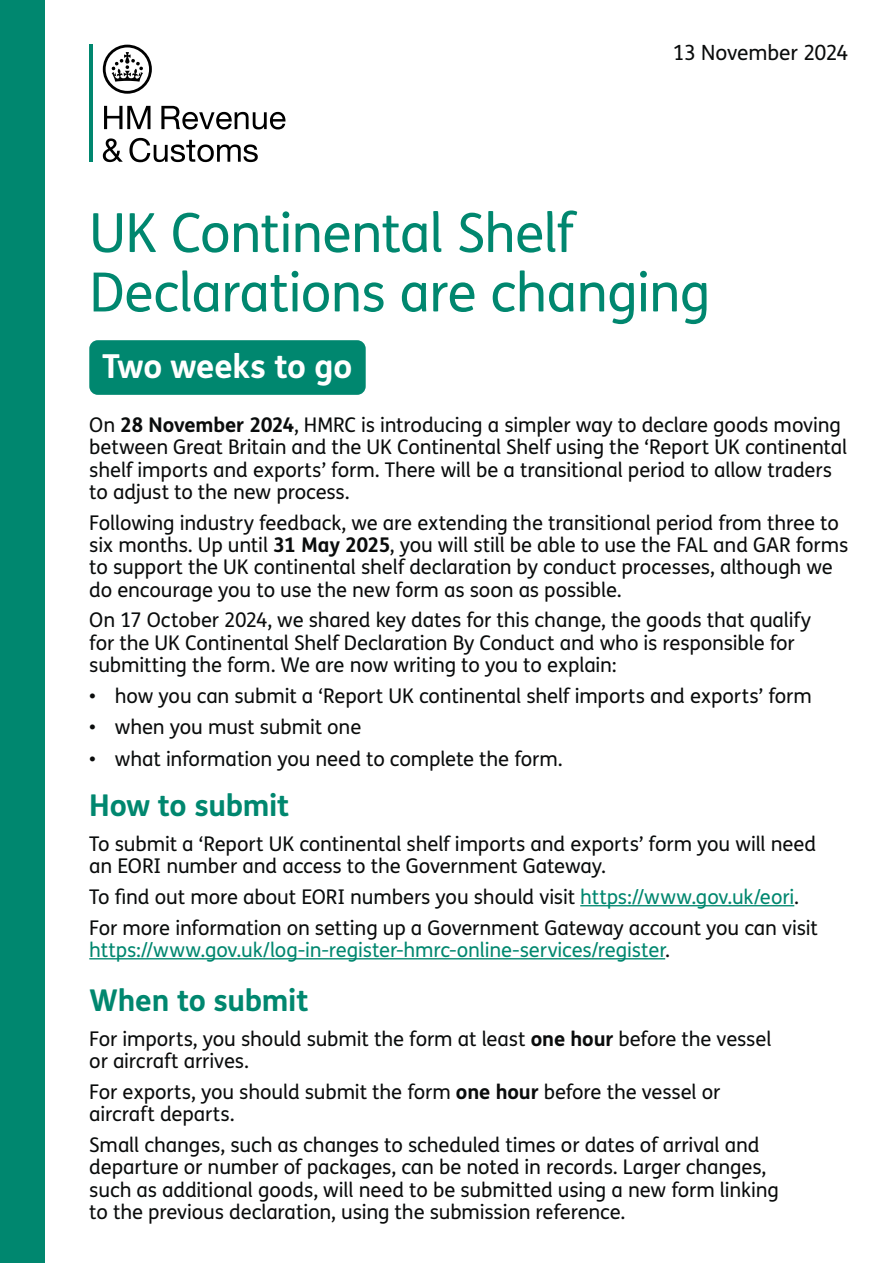
<style>
.page{position:relative;width:893px;height:1263px;background:#fff}
.page>*{position:absolute;margin:0;border:0;box-sizing:border-box;transform-origin:0 0}
.Heading_VI{font:54px/59.4px "FS Me Pro";letter-spacing:-.015em;color:#00876f}
.Subhead_VI{font:700 33px "FS Me Pro";letter-spacing:-.01em;color:#fff}
.Subhead_VI-2{font:700 30px "FS Me Pro";letter-spacing:-.01em;color:#00876f}
.Heading_VI-2{font:700 30px "FS Me Pro";letter-spacing:-.01em;color:#00876f}
.Bodycopy_VI{font:21px "FS Me Pro";letter-spacing:-.01em;color:#0a0c0c}
.Bodycopy_VI-2{font:20.25px/22.4px "FS Me Pro";letter-spacing:-.005em;color:#0a0c0c}
.Bullets{font:20.25px "FS Me Pro";letter-spacing:-.005em;color:#0a0c0c}
.s1{font-weight:700}
.s2{color:#00876f}
</style>
<div class="page">
<div style="left:0;top:0;width:45px;height:1263px;background:#00876f"></div>
<svg style="left:103px;top:45px;width:49px;height:49px"></svg>
<svg style="left:104px;top:106px;width:46px;height:23px"></svg>
<svg style="left:161px;top:106px;width:125px;height:23px"></svg>
<svg style="left:103px;top:138px;width:20px;height:24px"></svg>
<svg style="left:129px;top:138px;width:129px;height:24px"></svg>
<hr style="left:89px;top:45px;width:3px;height:117px;background:#00876f">
<div style="left:89px;top:340px;width:277px;height:55px;background:#00876f;border-radius:9px"></div>
<hr style="left:580px;top:905px;width:214px;height:1px;background:#00876f">
<hr style="left:89px;top:958px;width:576px;height:1px;background:#00876f">
<p class="Bodycopy_VI" style="left:673px;top:39px;width:177px">13 November 2024</p>
<h1 class="Heading_VI" style="left:89px;top:202px;width:623px">UK Continental Shelf<br>Declarations are changing</h1>
<p class="Subhead_VI" style="left:102px;top:340px;width:252px">Two weeks to go</p>
<p class="Bodycopy_VI-2" style="left:89px;top:413px;width:759px">On <span class="s1">28 November 2024</span>, HMRC is introducing a simpler way to declare goods moving between Great Britain and the UK Continental Shelf using the ‘Report UK continental shelf imports and exports’ form. There will be a transitional period to allow traders to adjust to the new process.</p>
<p class="Bodycopy_VI-2" style="left:89px;top:511px;width:760px">Following industry feedback, we are extending the transitional period from three to six months. Up until <span class="s1">31 May 2025</span>, you will still be able to use the FAL and GAR forms to support the UK continental shelf declaration by conduct processes, although we do encourage you to use the new form as soon as possible.</p>
<p class="Bodycopy_VI-2" style="left:89px;top:609px;width:723px">On 17 October 2024, we shared key dates for this change, the goods that qualify for the UK Continental Shelf Declaration By Conduct and who is responsible for submitting the form. We are now writing to you to explain:</p>
<p class="Bullets" style="left:89px;top:682px;width:724px">• how you can submit a ‘Report UK continental shelf imports and exports’ form</p>
<p class="Bullets" style="left:89px;top:712px;width:274px">• when you must submit one</p>
<p class="Bullets" style="left:89px;top:744px;width:475px">• what information you need to complete the form.</p>
<h1 class="Heading_VI-2" style="left:89px;top:782px;width:202px">How to submit</h1>
<p class="Bodycopy_VI-2" style="left:89px;top:832px;width:729px">To submit a ‘Report UK continental shelf imports and exports’ form you will need an EORI number and access to the Government Gateway.</p>
<p class="Bodycopy_VI-2" style="left:89px;top:885px;width:711px">To find out more about EORI numbers you should visit <span class="s2">https://www.gov.uk/eori</span>.</p>
<p class="Bodycopy_VI-2" style="left:89px;top:916px;width:730px">For more information on setting up a Government Gateway account you can visit <span class="s2">https://www.gov.uk/log-in-register-hmrc-online-services/register</span>.</p>
<p class="Subhead_VI-2" style="left:89px;top:977px;width:221px">When to submit</p>
<p class="Bodycopy_VI-2" style="left:89px;top:1027px;width:684px">For imports, you should submit the form at least <span class="s1">one hour</span> before the vessel or aircraft arrives.</p>
<p class="Bodycopy_VI-2" style="left:89px;top:1080px;width:633px">For exports, you should submit the form <span class="s1">one hour</span> before the vessel or aircraft departs.</p>
<p class="Bodycopy_VI-2" style="left:89px;top:1133px;width:691px">Small changes, such as changes to scheduled times or dates of arrival and departure or number of packages, can be noted in records. Larger changes, such as additional goods, will need to be submitted using a new form linking to the previous declaration, using the submission reference.</p>
</div>
